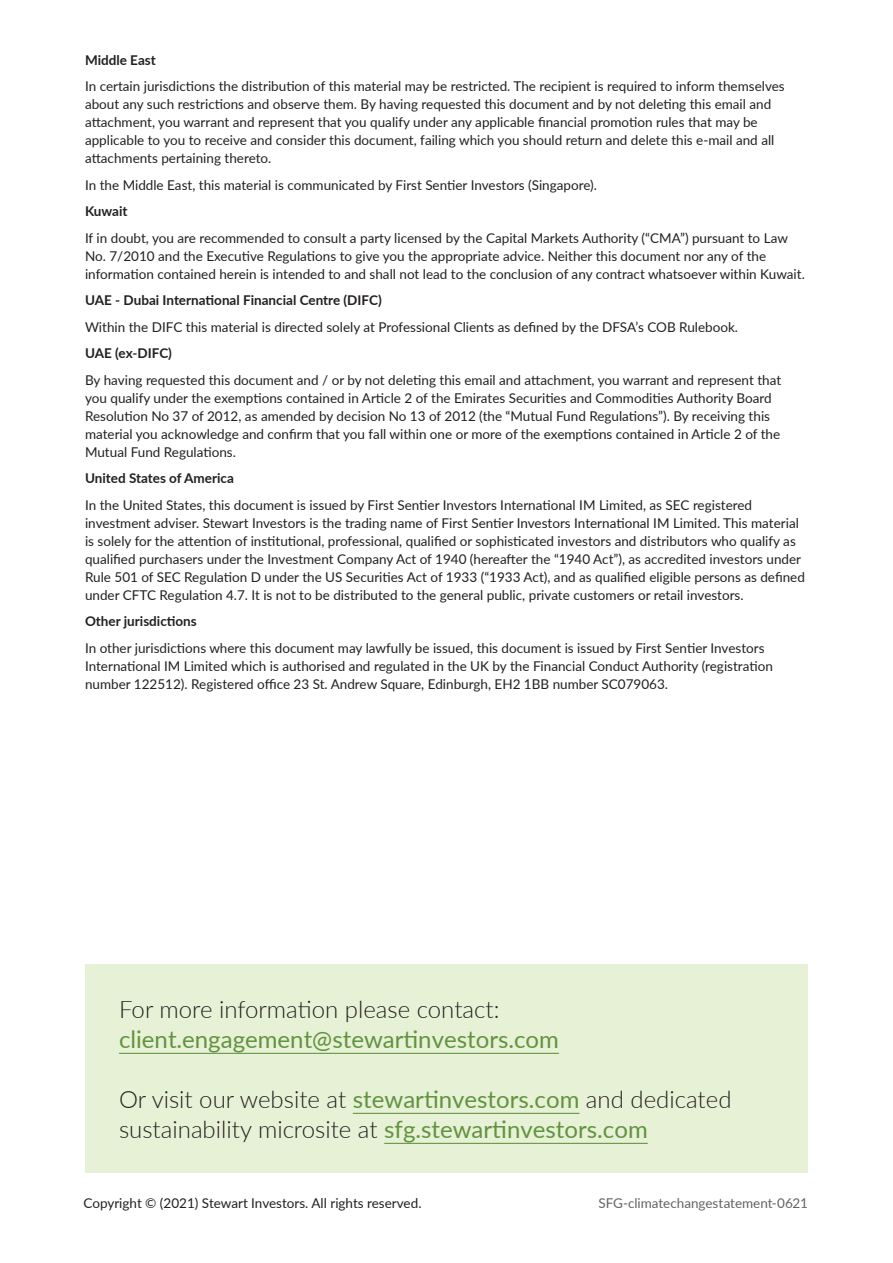
<style>
.page{position:relative;width:893px;height:1263px;background:#fff}
.page>*{position:absolute;margin:0;border:0;box-sizing:border-box;transform-origin:0 0}
.t1{font:300 24px/30px "Lato";color:#231f20}
.t2{font:24px "Lato";color:#619340}
.t3{font:13.5px/18px "Lato";color:#231f20}
.t4{font:700 13.5px "Lato";color:#231f20}
.t5{font:13.5px "Lato";color:#636366}
.s1{font-weight:400;color:#619340}
</style>
<div class="page">
<div style="left:85px;top:964px;width:723px;height:208px;background:#e7f1d5"></div>
<hr style="left:119px;top:1053px;width:440px;height:1px;background:#619340">
<hr style="left:353px;top:1113px;width:226px;height:1px;background:#619340">
<hr style="left:384px;top:1143px;width:264px;height:1px;background:#619340">
<p class="t4" style="left:85px;top:50px;width:72px">Middle East</p>
<p class="t3" style="left:85px;top:77px;width:701px">In certain jurisdictions the distribution of this material may be restricted. The recipient is required to inform themselves about any such restrictions and observe them. By having requested this document and by not deleting this email and attachment, you warrant and represent that you qualify under any applicable financial promotion rules that may be applicable to you to receive and consider this document, failing which you should return and delete this e-mail and all attachments pertaining thereto.</p>
<p class="t3" style="left:85px;top:175px;width:513px">In the Middle East, this material is communicated by First Sentier Investors (Singapore).</p>
<p class="t4" style="left:85px;top:202px;width:44px">Kuwait</p>
<p class="t3" style="left:85px;top:228px;width:721px">If in doubt, you are recommended to consult a party licensed by the Capital Markets Authority (“CMA”) pursuant to Law<br>No. 7/2010 and the Executive Regulations to give you the appropriate advice. Neither this document nor any of the information contained herein is intended to and shall not lead to the conclusion of any contract whatsoever within Kuwait.</p>
<p class="t4" style="left:85px;top:290px;width:298px">UAE - Dubai International Financial Centre (DIFC)</p>
<p class="t3" style="left:85px;top:317px;width:655px">Within the DIFC this material is directed solely at Professional Clients as defined by the DFSA’s COB Rulebook.</p>
<p class="t4" style="left:85px;top:343px;width:88px">UAE (ex-DIFC)</p>
<p class="t3" style="left:85px;top:370px;width:698px">By having requested this document and / or by not deleting this email and attachment, you warrant and represent that you qualify under the exemptions contained in Article 2 of the Emirates Securities and Commodities Authority Board Resolution No 37 of 2012, as amended by decision No 13 of 2012 (the “Mutual Fund Regulations”). By receiving this material you acknowledge and confirm that you fall within one or more of the exemptions contained in Article 2 of the Mutual Fund Regulations.</p>
<p class="t4" style="left:85px;top:468px;width:150px">United States of America</p>
<p class="t3" style="left:85px;top:495px;width:721px">In the United States, this document is issued by First Sentier Investors International IM Limited, as SEC registered investment adviser. Stewart Investors is the trading name of First Sentier Investors International IM Limited. This material is solely for the attention of institutional, professional, qualified or sophisticated investors and distributors who qualify as qualified purchasers under the Investment Company Act of 1940 (hereafter the “1940 Act”), as accredited investors under Rule 501 of SEC Regulation D under the US Securities Act of 1933 (“1933 Act), and as qualified eligible persons as defined under CFTC Regulation 4.7. It is not to be distributed to the general public, private customers or retail investors.</p>
<p class="t4" style="left:85px;top:611px;width:113px">Other jurisdictions</p>
<p class="t3" style="left:85px;top:638px;width:689px">In other jurisdictions where this document may lawfully be issued, this document is issued by First Sentier Investors<br>International IM Limited which is authorised and regulated in the UK by the Financial Conduct Authority (registration number 122512). Registered office 23 St. Andrew Square, Edinburgh, EH2 1BB number SC079063.</p>
<h1 class="t1" style="left:119px;top:993px;width:382px">For more information please contact:</h1>
<h1 class="t2" style="left:119px;top:1022px;width:441px">client.engagement@stewartinvestors.com</h1>
<h1 class="t1" style="left:119px;top:1083px;width:614px">Or visit our website at <span class="s1">stewartinvestors.com</span> and dedicated sustainability microsite at <span class="s1">sfg.stewartinvestors.com</span></h1>
<p class="t3" style="left:84px;top:1194px;width:339px">Copyright © (2021) Stewart Investors. All rights reserved.</p>
<p class="t5" style="left:598px;top:1193px;width:211px">SFG-climatechangestatement-0621</p>
</div>
